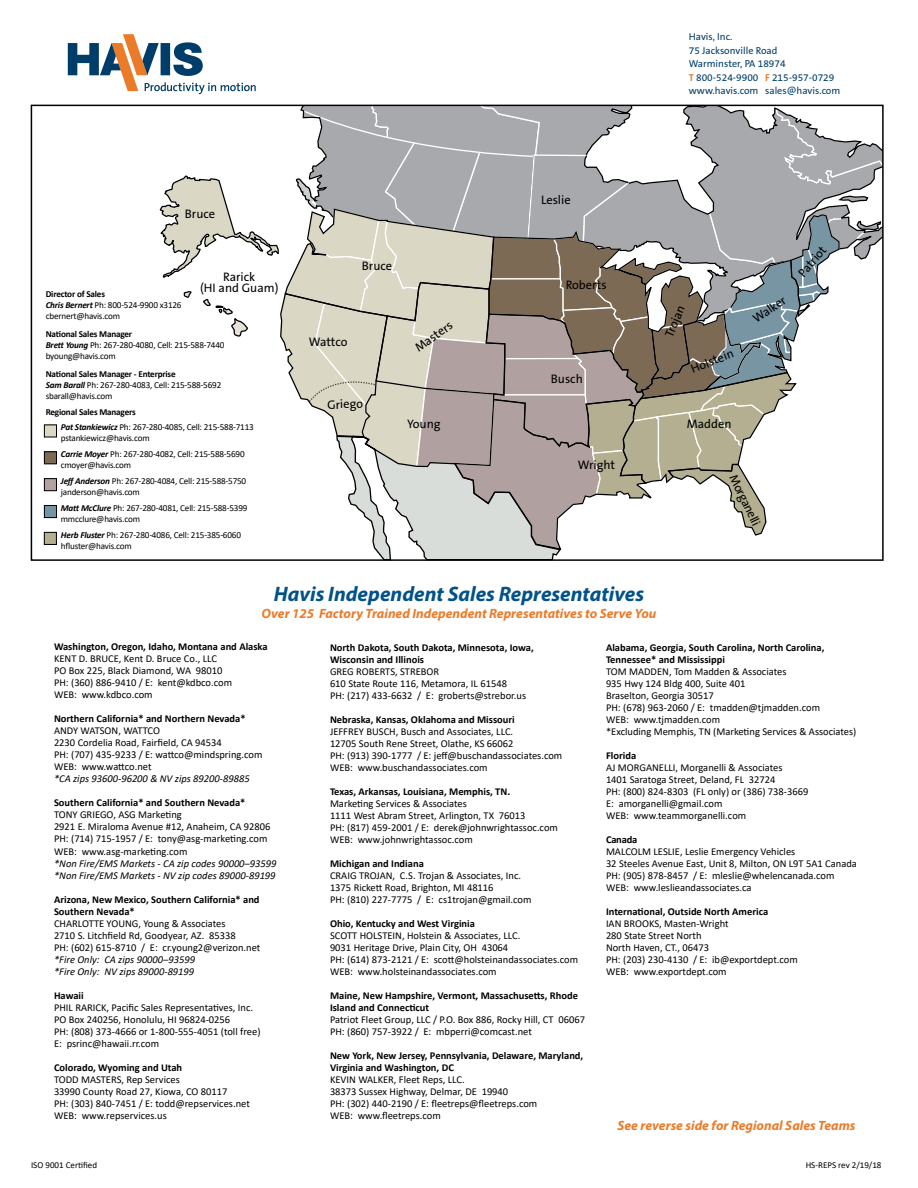
<style>
.page{position:relative;width:918px;height:1188px;background:#fff}
.page>*{position:absolute;margin:0;border:0;box-sizing:border-box;transform-origin:0 0}
.t1{font:italic 700 21px "Myriad Pro";color:#005288}
.t2{font:italic 700 13.5px "Myriad Pro";color:#eb7b28}
.t3{font:12.45px "The Sans B W5 Plain";color:#000}
.t4{font:10.5px/12px "Calibri";color:#000}
.t5{font:700 10.5px/12px "Calibri";color:#000}
.t6{font:italic 10.5px/12px "Calibri";color:#000}
.t7{font:10.2px/13.5px "The Sans B W5 Plain";color:#003e69}
.t8{font:9.15px/10.9px "Calibri";letter-spacing:-.02em;color:#000}
.t9{font:9px "Calibri";color:#000}
.s1{font-family:"The Sans B W7";font-weight:700;color:#eb7b28}
.s2{font-weight:700}
.s3{font-weight:700;font-style:italic}
</style>
<div class="page">
<svg style="left:68px;top:34px;width:188px;height:60px"></svg>
<svg style="left:159px;top:108px;width:722px;height:450px"></svg>
<div style="left:31px;top:105px;width:853px;height:456px;border:2px solid #000"></div>
<div style="left:44px;top:505px;width:12px;height:13px;background:#7695a3"></div>
<div style="left:44px;top:505px;width:13px;height:13px;border:1px solid #000"></div>
<div style="left:44px;top:532px;width:12px;height:12px;background:#b3af90"></div>
<div style="left:44px;top:532px;width:12px;height:12px;border:1px solid #000"></div>
<div style="left:44px;top:425px;width:12px;height:12px;background:#dbd8c6"></div>
<div style="left:44px;top:425px;width:13px;height:12px;border:1px solid #000"></div>
<div style="left:44px;top:479px;width:12px;height:12px;background:#b2a1a0"></div>
<div style="left:44px;top:479px;width:13px;height:12px;border:1px solid #000"></div>
<div style="left:44px;top:452px;width:12px;height:12px;background:#7d6a55"></div>
<div style="left:44px;top:452px;width:13px;height:12px;border:1px solid #000"></div>
<p class="t7" style="left:689px;top:30px;width:153px">Havis, Inc.<br>75 Jacksonville Road<br>Warminster, PA 18974<br><span class="s1">T</span> 800-524-9900 <span class="s1">F</span> 215-957-0729 www.havis.com sales@havis.com</p>
<p class="t3" style="left:185px;top:205px;width:32px">Bruce</p>
<p class="t3" style="left:223px;top:269px;width:34px">Rarick</p>
<p class="t3" style="left:200px;top:280px;width:80px">(HI and Guam)</p>
<p class="t8" style="left:46px;top:289px;width:137px"><span class="s2">Director of Sales<br></span><span class="s3">Chris Bernert</span> Ph: 800-524-9900 x3126 cbernert@havis.com</p>
<p class="t8" style="left:46px;top:328px;width:180px"><span class="s2">National Sales Manager<br></span><span class="s3">Brett Young</span> Ph: 267-280-4080, Cell: 215-588-7440 byoung@havis.com</p>
<p class="t8" style="left:46px;top:368px;width:177px"><span class="s2">National Sales Manager - Enterprise<br></span><span class="s3">Sam Barall</span> Ph: 267-280-4083, Cell: 215-588-5692 sbarall@havis.com</p>
<p class="t8" style="left:61px;top:404px;width:195px;line-height:15.8px;text-indent:-15px"><span class="s2">Regional Sales Managers<br></span><span class="s3">Pat Stankiewicz</span> Ph: 267-280-4085, Cell: 215-588-7113</p>
<p class="t8" style="left:61px;top:430px;width:185px;line-height:15.8px">pstankiewicz@havis.com<br><span class="s3">Carrie Moyer</span> Ph: 267-280-4082, Cell: 215-588-5690</p>
<p class="t8" style="left:61px;top:457px;width:187px;line-height:15.8px">cmoyer@havis.com<br><span class="s3">Jeff Anderson</span> Ph: 267-280-4084, Cell: 215-588-5750</p>
<p class="t8" style="left:61px;top:484px;width:188px;line-height:15.8px">janderson@havis.com<br><span class="s3">Matt McClure</span> Ph: 267-280-4081, Cell: 215-588-5399</p>
<p class="t8" style="left:61px;top:511px;width:182px;line-height:15.8px">mmcclure@havis.com<br><span class="s3">Herb Fluster</span> Ph: 267-280-4086, Cell: 215-385-6060</p>
<p class="t8" style="left:61px;top:540px;width:73px">hfluster@havis.com</p>
<p class="t3" style="left:362px;top:258px;width:32px">Bruce</p>
<p class="t3" style="left:309px;top:334px;width:40px">Wattco</p>
<p class="t3" style="left:327px;top:397px;width:37px;rotate:-2deg">Griego</p>
<p class="t3" style="left:412px;top:342px;width:45px;rotate:-36deg">Masters</p>
<p class="t3" style="left:407px;top:416px;width:35px;rotate:1deg">Young</p>
<p class="t3" style="left:541px;top:192px;width:31px">Leslie</p>
<p class="t3" style="left:566px;top:277px;width:42px">Roberts</p>
<p class="t3" style="left:551px;top:371px;width:33px">Busch</p>
<p class="t3" style="left:578px;top:457px;width:39px">Wright</p>
<p class="t3" style="left:661px;top:333px;width:35px;rotate:-67deg">Trojan</p>
<p class="t3" style="left:688px;top:362px;width:47px;rotate:-21deg">Holstein</p>
<p class="t3" style="left:687px;top:415px;width:46px">Madden</p>
<p class="t3" style="left:750px;top:313px;width:39px;rotate:-35deg">Walker</p>
<p class="t3" style="left:795px;top:270px;width:38px;rotate:-50deg">Patriot</p>
<p class="t3" style="left:740px;top:472px;width:57px;rotate:64deg">Morganelli</p>
<h1 class="t1" style="left:274px;top:580px;width:372px">Havis Independent Sales Representatives</h1>
<p class="t2" style="left:262px;top:605px;width:396px">Over 125 Factory Trained Independent Representatives to Serve You</p>
<p class="t5" style="left:54px;top:641px;width:215px">Washington, Oregon, Idaho, Montana and Alaska</p>
<p class="t4" style="left:54px;top:653px;width:180px">KENT D. BRUCE, Kent D. Bruce Co., LLC<br>PO Box 225, Black Diamond, WA 98010<br>PH: (360) 886-9410 / E: kent@kdbco.com<br>WEB: www.kdbco.com</p>
<p class="t5" style="left:54px;top:713px;width:193px">Northern California* and Northern Nevada*</p>
<p class="t4" style="left:54px;top:725px;width:210px">ANDY WATSON, WATTCO<br>2230 Cordelia Road, Fairfield, CA 94534<br>PH: (707) 435-9233 / E: wattco@mindspring.com<br>WEB: www.wattco.net</p>
<p class="t6" style="left:54px;top:773px;width:197px">*CA zips 93600-96200 &amp; NV zips 89200-89885</p>
<p class="t5" style="left:54px;top:797px;width:193px">Southern California* and Southern Nevada*</p>
<p class="t4" style="left:54px;top:809px;width:218px">TONY GRIEGO, ASG Marketing<br>2921 E. Miraloma Avenue #12, Anaheim, CA 92806<br>PH: (714) 715-1957 / E: tony@asg-marketing.com WEB: www.asg-marketing.com</p>
<p class="t6" style="left:54px;top:857px;width:224px">*Non Fire/EMS Markets - CA zip codes 90000–93599 *Non Fire/EMS Markets - NV zip codes 89000-89199</p>
<p class="t5" style="left:54px;top:893px;width:207px">Arizona, New Mexico, Southern California* and<br>Southern Nevada*</p>
<p class="t4" style="left:54px;top:917px;width:208px">CHARLOTTE YOUNG, Young &amp; Associates<br>2710 S. Litchfield Rd, Goodyear, AZ. 85338<br>PH: (602) 615-8710 / E: cr.young2@verizon.net</p>
<p class="t6" style="left:54px;top:953px;width:143px">*Fire Only: CA zips 90000–93599 *Fire Only: NV zips 89000-89199</p>
<p class="t5" style="left:54px;top:989px;width:31px">Hawaii</p>
<p class="t4" style="left:54px;top:1001px;width:208px">PHIL RARICK, Pacific Sales Representatives, Inc.<br>PO Box 240256, Honolulu, HI 96824-0256<br>PH: (808) 373-4666 or 1-800-555-4051 (toll free)<br>E: psrinc@hawaii.rr.com</p>
<p class="t5" style="left:54px;top:1061px;width:130px">Colorado, Wyoming and Utah</p>
<p class="t4" style="left:54px;top:1073px;width:197px">TODD MASTERS, Rep Services<br>33990 County Road 27, Kiowa, CO 80117<br>PH: (303) 840-7451 / E: todd@repservices.net WEB: www.repservices.us</p>
<p class="t5" style="left:330px;top:641px;width:205px">North Dakota, South Dakota, Minnesota, Iowa,<br>Wisconsin and Illinois</p>
<p class="t4" style="left:330px;top:665px;width:198px">GREG ROBERTS, STREBOR<br>610 State Route 116, Metamora, IL 61548<br>PH: (217) 433-6632 / E: groberts@strebor.us</p>
<p class="t5" style="left:330px;top:713px;width:186px">Nebraska, Kansas, Oklahoma and Missouri</p>
<p class="t4" style="left:330px;top:725px;width:234px">JEFFREY BUSCH, Busch and Associates, LLC.<br>12705 South Rene Street, Olathe, KS 66062<br>PH: (913) 390-1777 / E: jeff@buschandassociates.com WEB: www.buschandassociates.com</p>
<p class="t5" style="left:330px;top:785px;width:182px">Texas, Arkansas, Louisiana, Memphis, TN.</p>
<p class="t4" style="left:330px;top:797px;width:229px">Marketing Services &amp; Associates<br>1111 West Abram Street, Arlington, TX 76013<br>PH: (817) 459-2001 / E: derek@johnwrightassoc.com WEB: www.johnwrightassoc.com</p>
<p class="t5" style="left:330px;top:857px;width:95px">Michigan and Indiana</p>
<p class="t4" style="left:330px;top:869px;width:203px">CRAIG TROJAN, C.S. Trojan &amp; Associates, Inc.<br>1375 Rickett Road, Brighton, MI 48116<br>PH: (810) 227-7775 / E: cs1trojan@gmail.com</p>
<p class="t5" style="left:330px;top:917px;width:147px">Ohio, Kentucky and West Virginia</p>
<p class="t4" style="left:330px;top:929px;width:250px">SCOTT HOLSTEIN, Holstein &amp; Associates, LLC.<br>9031 Heritage Drive, Plain City, OH 43064<br>PH: (614) 873-2121 / E: scott@holsteinandassociates.com WEB: www.holsteinandassociates.com</p>
<p class="t5" style="left:330px;top:989px;width:250px">Maine, New Hampshire, Vermont, Massachusetts, Rhode<br>Island and Connecticut</p>
<p class="t4" style="left:330px;top:1013px;width:257px">Patriot Fleet Group, LLC / P.O. Box 886, Rocky Hill, CT 06067<br>PH: (860) 757-3922 / E: mbperri@comcast.net</p>
<p class="t5" style="left:330px;top:1049px;width:255px">New York, New Jersey, Pennsylvania, Delaware, Maryland,<br>Virginia and Washington, DC</p>
<p class="t4" style="left:330px;top:1073px;width:209px">KEVIN WALKER, Fleet Reps, LLC.<br>38373 Sussex Highway, Delmar, DE 19940<br>PH: (302) 440-2190 / E: fleetreps@fleetreps.com WEB: www.fleetreps.com</p>
<p class="t5" style="left:606px;top:641px;width:220px">Alabama, Georgia, South Carolina, North Carolina,<br>Tennessee* and Mississippi</p>
<p class="t4" style="left:606px;top:665px;width:252px">TOM MADDEN, Tom Madden &amp; Associates<br>935 Hwy 124 Bldg 400, Suite 401<br>Braselton, Georgia 30517<br>PH: (678) 963-2060 / E: tmadden@tjmadden.com<br>WEB: www.tjmadden.com<br>*Excluding Memphis, TN (Marketing Services &amp; Associates)</p>
<p class="t5" style="left:606px;top:749px;width:32px">Florida</p>
<p class="t4" style="left:606px;top:761px;width:204px">AJ MORGANELLI, Morganelli &amp; Associates<br>1401 Saratoga Street, Deland, FL 32724<br>PH: (800) 824-8303 (FL only) or (386) 738-3669<br>E: amorganelli@gmail.com<br>WEB: www.teammorganelli.com</p>
<p class="t5" style="left:606px;top:833px;width:33px">Canada</p>
<p class="t4" style="left:606px;top:845px;width:252px">MALCOLM LESLIE, Leslie Emergency Vehicles<br>32 Steeles Avenue East, Unit 8, Milton, ON L9T 5A1 Canada PH: (905) 878-8457 / E: mleslie@whelencanada.com WEB: www.leslieandassociates.ca</p>
<p class="t5" style="left:606px;top:905px;width:164px">International, Outside North America</p>
<p class="t4" style="left:606px;top:917px;width:193px">IAN BROOKS, Masten-Wright<br>280 State Street North<br>North Haven, CT., 06473<br>PH: (203) 230-4130 / E: ib@exportdept.com<br>WEB: www.exportdept.com</p>
<p class="t2" style="left:617px;top:1116px;width:240px">See reverse side for Regional Sales Teams</p>
<p class="t9" style="left:31px;top:1159px;width:68px">ISO 9001 Certified</p>
<p class="t9" style="left:806px;top:1159px;width:77px">HS-REPS rev 2/19/18</p>
</div>
